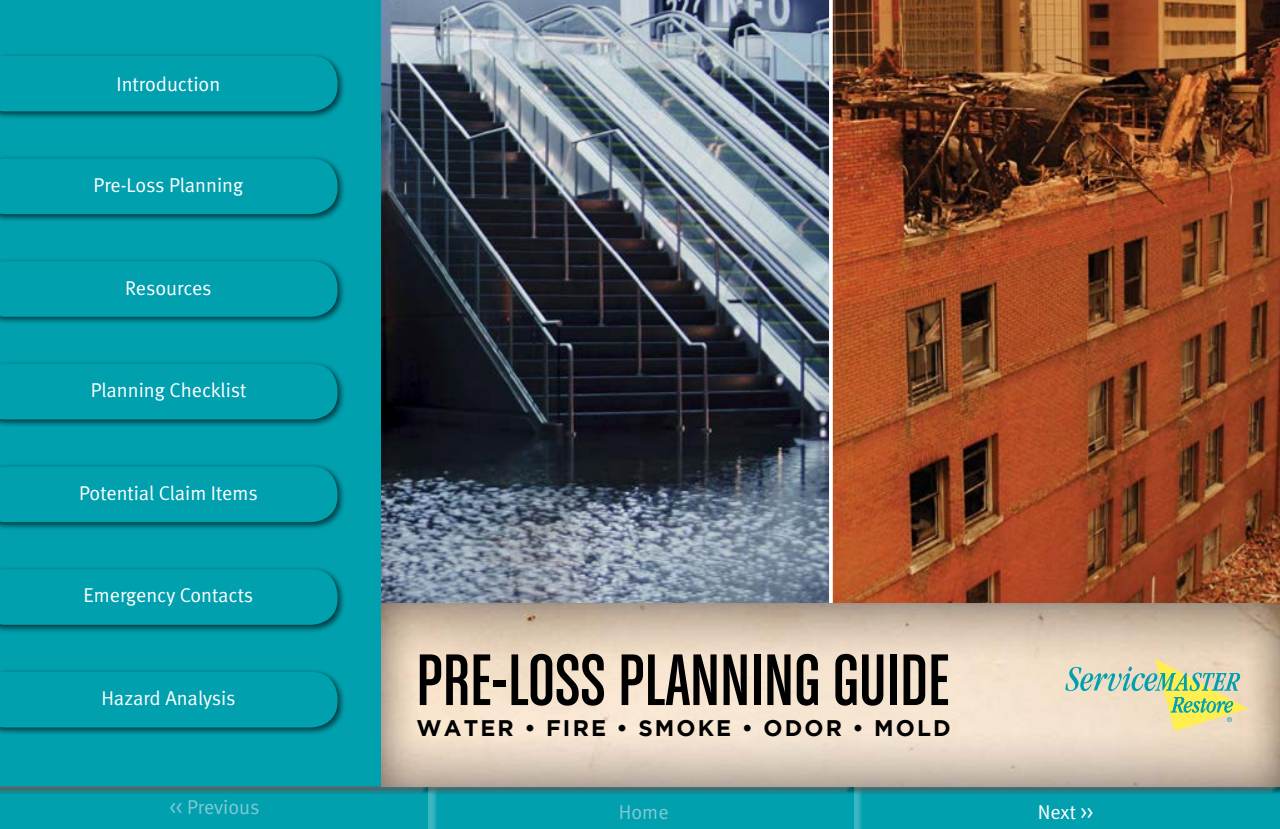
<style>
.page{position:relative;width:1280px;height:829px;background:#fff}
.page>*{position:absolute;margin:0;border:0;box-sizing:border-box;transform-origin:0 0}
.t1{font:77.5px "Chalet Comprime Cologne Eighty";color:#000}
.t2{font:700 22.5px "Gotham";letter-spacing:.095em;color:#000}
.t3{font:20px "Meta Normal LF";color:#fff}
.t4{font:20px "Meta Normal LF";color:#81cad4}
</style>
<div class="page">
<div style="left:0;top:777px;width:439px;height:51px;background:#fff;opacity:.75"></div>
<div style="left:423px;top:777px;width:440px;height:51px;background:#fff;opacity:.75"></div>
<div style="left:849px;top:777px;width:431px;height:51px;background:#fff;opacity:.75"></div>
<div style="left:0;top:0;width:1280px;height:785px;background:#00a0af"></div>
<img style="left:382px;top:0;width:447px;height:602px">
<img style="left:833px;top:0;width:447px;height:602px">
<svg style="left:829px;top:0;width:4px;height:602px;background:#f9f3f1"></svg>
<div style="left:0;top:52px;width:346px;height:68px;background:#000;opacity:.63"></div>
<svg style="left:0;top:56px;width:337px;height:55px"></svg>
<div style="left:0;top:155px;width:346px;height:68px;background:#000;opacity:.63"></div>
<svg style="left:0;top:158px;width:337px;height:56px"></svg>
<div style="left:0;top:258px;width:346px;height:67px;background:#000;opacity:.63"></div>
<svg style="left:0;top:261px;width:337px;height:55px"></svg>
<div style="left:0;top:360px;width:346px;height:68px;background:#000;opacity:.63"></div>
<svg style="left:0;top:363px;width:337px;height:56px"></svg>
<div style="left:0;top:463px;width:346px;height:67px;background:#000;opacity:.63"></div>
<svg style="left:0;top:466px;width:337px;height:55px"></svg>
<div style="left:0;top:565px;width:346px;height:68px;background:#000;opacity:.63"></div>
<svg style="left:0;top:569px;width:337px;height:55px"></svg>
<div style="left:0;top:668px;width:346px;height:67px;background:#000;opacity:.63"></div>
<svg style="left:0;top:671px;width:337px;height:56px"></svg>
<img style="left:382px;top:602px;width:898px;height:184px">
<svg style="left:1065px;top:658px;width:183px;height:72px;background:#d5d8ae"></svg>
<p class="t3" style="left:116px;top:73px;width:105px">Introduction</p>
<p class="t3" style="left:94px;top:173px;width:151px">Pre-Loss Planning</p>
<p class="t3" style="left:125px;top:276px;width:88px">Resources</p>
<p class="t3" style="left:91px;top:378px;width:157px">Planning Checklist</p>
<p class="t3" style="left:79px;top:481px;width:180px">Potential Claim Items</p>
<p class="t3" style="left:84px;top:583px;width:171px">Emergency Contacts</p>
<p class="t3" style="left:101px;top:686px;width:136px">Hazard Analysis</p>
<h1 class="t1" style="left:416px;top:636px;width:534px">PRE-LOSS PLANNING GUIDE</h1>
<p class="t2" style="left:416px;top:714px;width:536px">WATER • FIRE • SMOKE • ODOR • MOLD</p>
<p class="t4" style="left:170px;top:794px;width:91px">&lt;&lt; Previous</p>
<p class="t4" style="left:619px;top:799px;width:51px">Home</p>
<p class="t3" style="left:1038px;top:799px;width:57px">Next &gt;&gt;</p>
</div>
